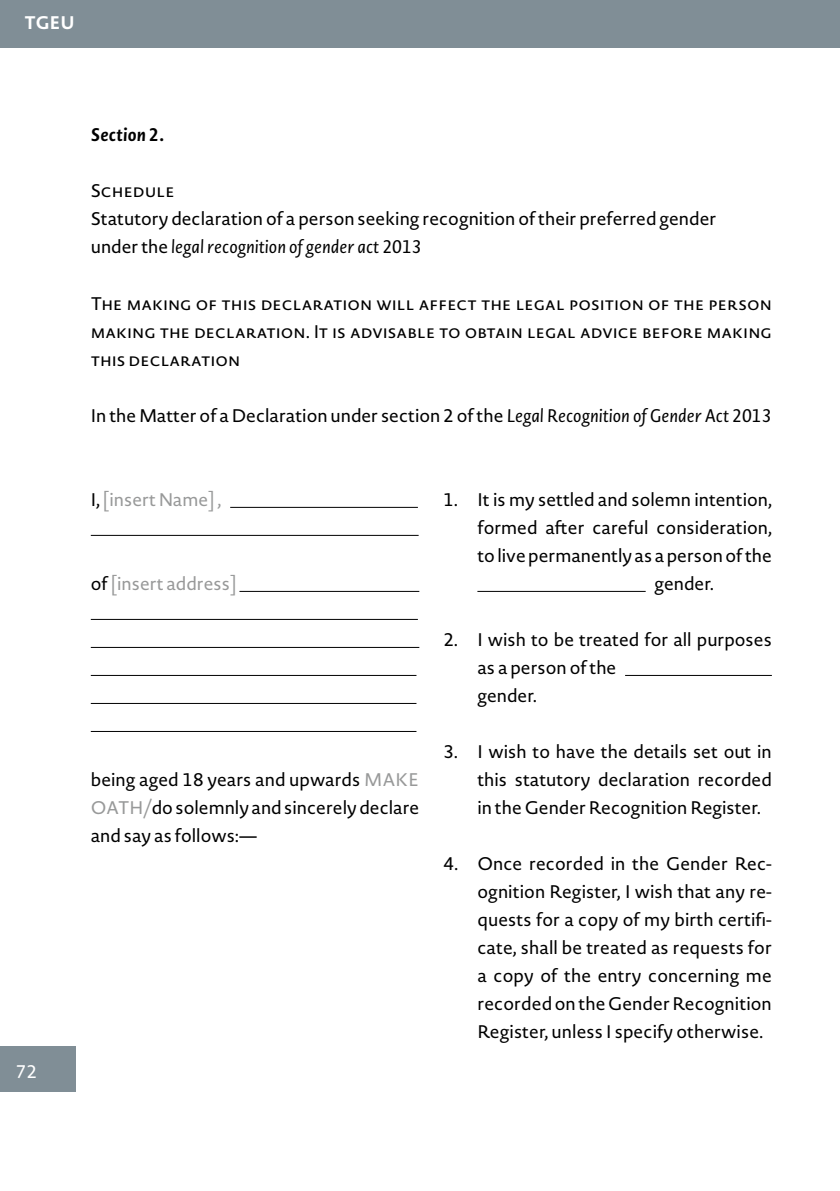
<style>
.page{position:relative;width:840px;height:1191px;background:#fff}
.page>*{position:absolute;margin:0;border:0;box-sizing:border-box;transform-origin:0 0}
.t1{font:18px/28px "Novel Sans Pro";color:#000;text-align:justify}
.t2{font:18px "Novel Sans Pro";color:#989999}
.t3{font:italic 700 18px "Novel Sans Pro";letter-spacing:.01em;color:#000}
.t4{font:700 18px "Novel Sans Pro";color:#fff}
.t5{font:18px "Novel Sans Pro";color:#fff}
.s1{font-style:italic}
.s2{color:#000}
.s3{color:#989999}
</style>
<div class="page">
<div style="left:0;top:0;width:839px;height:47px;background:#808e96"></div>
<div style="left:0;top:1046px;width:75px;height:45px;background:#808e96"></div>
<hr style="left:230px;top:507px;width:187px;height:1px;background:#000">
<hr style="left:91px;top:535px;width:327px;height:1px;background:#000">
<hr style="left:239px;top:591px;width:180px;height:1px;background:#000">
<hr style="left:91px;top:619px;width:326px;height:1px;background:#000">
<hr style="left:91px;top:647px;width:328px;height:1px;background:#000">
<hr style="left:91px;top:675px;width:325px;height:1px;background:#000">
<hr style="left:91px;top:703px;width:325px;height:1px;background:#000">
<hr style="left:91px;top:731px;width:325px;height:1px;background:#000">
<hr style="left:477px;top:591px;width:168px;height:1px;background:#000">
<hr style="left:624px;top:675px;width:147px;height:1px;background:#000">
<p class="t4" style="left:24px;top:9px;width:52px">tgeu</p>
<p class="t5" style="left:16px;top:1058px;width:23px">72</p>
<p class="t3" style="left:91px;top:122px;width:75px">Section 2.</p>
<p class="t1" style="left:91px;top:177px;width:626px;text-align:left">Schedule<br>Statutory declaration of a person seeking recognition of their preferred gender under the <span class="s1">legal recognition of gender act 2013</span></p>
<p class="t1" style="left:91px;top:289px;width:682px">The making of this declaration will affect the legal position of the person making the declaration. It is advisable to obtain legal advice before making this declaration</p>
<p class="t1" style="left:91px;top:401px;width:681px">In the Matter of a Declaration under section 2 of the <span class="s1">Legal Recognition of Gender Act 2013</span></p>
<p class="t2" style="left:91px;top:486px;width:132px"><span class="s2">I,</span> [insert Name] ,</p>
<p class="t2" style="left:91px;top:570px;width:147px"><span class="s2">of</span> [insert address]</p>
<p class="t1" style="left:91px;top:765px;width:330px">being aged 18 years and upwards <span class="s3">MAKE OATH/</span>do solemnly and sincerely declare and say as follows:—</p>
<p class="t1" style="left:443px;top:485px;width:330px">1. It is my settled and solemn intention,</p>
<p class="t1" style="left:477px;top:513px;width:296px">formed after careful consideration,</p>
<p class="t1" style="left:477px;top:541px;width:296px">to live permanently as a person of the</p>
<p class="t1" style="left:654px;top:569px;width:61px">gender.</p>
<p class="t1" style="left:477px;top:625px;width:296px;text-align:left;text-indent:-34px">2. I wish to be treated for all purposes as a person of the<br>gender.</p>
<p class="t1" style="left:477px;top:737px;width:296px;text-indent:-34px">3. I wish to have the details set out in this statutory declaration recorded in the Gender Recognition Register.</p>
<p class="t1" style="left:477px;top:849px;width:296px;text-indent:-34px">4. Once recorded in the Gender Rec&shy;ognition Register, I wish that any re&shy;quests for a copy of my birth certifi&shy;cate, shall be treated as requests for a copy of the entry concerning me recorded on the Gender Recognition Register, unless I specify otherwise.</p>
</div>
